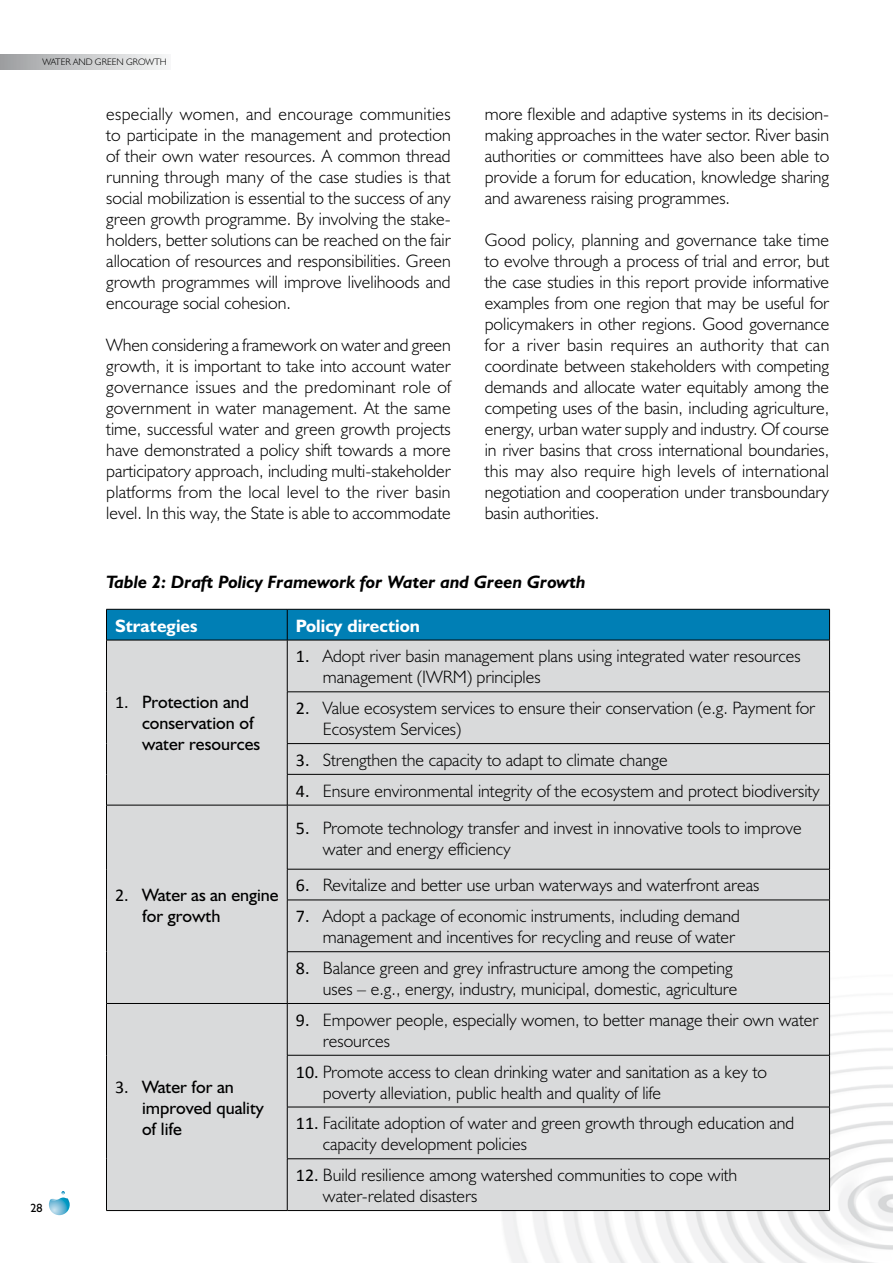
<style>
.page{position:relative;width:893px;height:1263px;background:#fff}
.page>*{position:absolute;margin:0;border:0;box-sizing:border-box;transform-origin:0 0}
.t1{font:300 18px/21px "Humanist 521 BT";color:#000}
.t2{font:18px/21px "Humanist 521 BT";color:#000}
.t3{font:italic 700 18px "Humanist 521 BT";color:#000}
.t4{font:700 18px "Humanist 521 BT";color:#fff}
.t5{font:12px "Humanist 521 BT";color:#000}
.t6{font:300 9.45px "Humanist 521 BT";color:#000}
.s1{font-family:"Calibri"}
.s2{font-family:"Calibri";font-weight:400}
</style>
<div class="page">
<svg style="left:0;top:54px;width:165px;height:15px;background:#c8cacb"></svg>
<svg style="left:49px;top:1191px;width:21px;height:24px"></svg>
<img style="left:485px;top:956px;width:408px;height:307px">
<div style="left:107px;top:610px;width:722px;height:30px;background:#007fb5"></div>
<div style="left:107px;top:641px;width:722px;height:569px;background:#d9dadb"></div>
<hr style="left:106px;top:609px;width:181px;height:1px;background:#000">
<hr style="left:106px;top:609px;width:1px;height:31px;background:#000">
<hr style="left:287px;top:609px;width:543px;height:1px;background:#000">
<hr style="left:287px;top:609px;width:1px;height:31px;background:#000">
<hr style="left:829px;top:609px;width:1px;height:31px;background:#000">
<hr style="left:106px;top:640px;width:181px;height:1px;background:#000">
<hr style="left:106px;top:640px;width:1px;height:52px;background:#000">
<hr style="left:106px;top:692px;width:1px;height:51px;background:#000">
<hr style="left:106px;top:743px;width:1px;height:31px;background:#000">
<hr style="left:106px;top:774px;width:1px;height:31px;background:#000">
<hr style="left:287px;top:640px;width:543px;height:1px;background:#000">
<hr style="left:287px;top:640px;width:1px;height:52px;background:#000">
<hr style="left:829px;top:640px;width:1px;height:52px;background:#000">
<hr style="left:287px;top:691px;width:543px;height:1px;background:#000">
<hr style="left:287px;top:692px;width:1px;height:51px;background:#000">
<hr style="left:829px;top:692px;width:1px;height:51px;background:#000">
<hr style="left:287px;top:743px;width:543px;height:1px;background:#000">
<hr style="left:287px;top:744px;width:1px;height:30px;background:#000">
<hr style="left:829px;top:744px;width:1px;height:30px;background:#000">
<hr style="left:287px;top:774px;width:543px;height:1px;background:#000">
<hr style="left:287px;top:774px;width:1px;height:31px;background:#000">
<hr style="left:829px;top:774px;width:1px;height:31px;background:#000">
<hr style="left:106px;top:805px;width:181px;height:1px;background:#000">
<hr style="left:106px;top:805px;width:1px;height:64px;background:#000">
<hr style="left:106px;top:869px;width:1px;height:31px;background:#000">
<hr style="left:106px;top:900px;width:1px;height:52px;background:#000">
<hr style="left:106px;top:952px;width:1px;height:51px;background:#000">
<hr style="left:287px;top:805px;width:543px;height:1px;background:#000">
<hr style="left:287px;top:805px;width:1px;height:64px;background:#000">
<hr style="left:829px;top:805px;width:1px;height:64px;background:#000">
<hr style="left:287px;top:869px;width:543px;height:1px;background:#000">
<hr style="left:287px;top:869px;width:1px;height:31px;background:#000">
<hr style="left:829px;top:869px;width:1px;height:31px;background:#000">
<hr style="left:287px;top:900px;width:543px;height:1px;background:#000">
<hr style="left:287px;top:900px;width:1px;height:51px;background:#000">
<hr style="left:829px;top:900px;width:1px;height:51px;background:#000">
<hr style="left:287px;top:951px;width:543px;height:1px;background:#000">
<hr style="left:287px;top:952px;width:1px;height:51px;background:#000">
<hr style="left:829px;top:952px;width:1px;height:51px;background:#000">
<hr style="left:106px;top:1003px;width:181px;height:1px;background:#000">
<hr style="left:106px;top:1004px;width:1px;height:51px;background:#000">
<hr style="left:106px;top:1055px;width:1px;height:52px;background:#000">
<hr style="left:106px;top:1107px;width:1px;height:52px;background:#000">
<hr style="left:106px;top:1159px;width:1px;height:51px;background:#000">
<hr style="left:106px;top:1210px;width:181px;height:1px;background:#000">
<hr style="left:287px;top:1003px;width:543px;height:1px;background:#000">
<hr style="left:287px;top:1004px;width:1px;height:51px;background:#000">
<hr style="left:829px;top:1004px;width:1px;height:51px;background:#000">
<hr style="left:287px;top:1055px;width:543px;height:1px;background:#000">
<hr style="left:287px;top:1055px;width:1px;height:52px;background:#000">
<hr style="left:829px;top:1055px;width:1px;height:52px;background:#000">
<hr style="left:287px;top:1107px;width:543px;height:1px;background:#000">
<hr style="left:287px;top:1107px;width:1px;height:51px;background:#000">
<hr style="left:829px;top:1107px;width:1px;height:51px;background:#000">
<hr style="left:287px;top:1158px;width:543px;height:1px;background:#000">
<hr style="left:287px;top:1159px;width:1px;height:51px;background:#000">
<hr style="left:829px;top:1159px;width:1px;height:51px;background:#000">
<hr style="left:287px;top:1210px;width:543px;height:1px;background:#000">
<p class="t6" style="left:43px;top:56px;width:126px">Water and Green Growth</p>
<p class="t1" style="left:106px;top:103px;width:346px;text-align:justify">especially women, and encourage communities to participate in the management and protection of their own water resources. A common thread running through many of the case studies is that social mobilization is essential to the success of any green growth programme. By involving the stake&shy;holders, better solutions can be reached on the fair allocation of resources and responsibilities. Green growth programmes will improve livelihoods and encourage social cohesion.</p>
<p class="t1" style="left:106px;top:334px;width:346px;text-align:justify">When considering a framework on water and green growth, it is important to take into account water governance issues and the predominant role of government in water management. At the same time, successful water and green growth projects have demonstrated a policy shift towards a more participatory approach, including multi-stakeholder platforms from the local level to the river basin level. In this way, the State is able to accommodate</p>
<p class="t1" style="left:485px;top:103px;width:346px;text-align:justify">more flexible and adaptive systems in its decision&shy;making approaches in the water sector. River basin authorities or committees have also been able to provide a forum for education, knowledge sharing and awareness raising programmes.</p>
<p class="t1" style="left:485px;top:229px;width:346px;text-align:justify">Good policy, planning and governance take time to evolve through a process of trial and error, but the case studies in this report provide informative examples from one region that may be useful for policymakers in other regions. Good governance for a river basin requires an authority that can coordinate between stakeholders with competing demands and allocate water equitably among the competing uses of the basin, including agriculture, energy, urban water supply and industry. Of course in river basins that cross international boundaries, this may also require high levels of international negotiation and cooperation under transboundary basin authorities.</p>
<p class="t3" style="left:106px;top:570px;width:481px">Table 2: Draft Policy Framework for Water and Green Growth</p>
<p class="t4" style="left:115px;top:614px;width:84px">Strategies</p>
<p class="t4" style="left:296px;top:614px;width:126px">Policy direction</p>
<p class="t5" style="left:30px;top:1200px;width:14px">28</p>
<p class="t2" style="left:142px;top:691px;width:120px;text-indent:-27px"><span class="s1">1.</span> Protection and conservation of water resources</p>
<p class="t2" style="left:142px;top:884px;width:138px;text-indent:-27px"><span class="s1">2.</span> Water as an engine for growth</p>
<p class="t2" style="left:142px;top:1076px;width:123px;text-indent:-27px"><span class="s1">3.</span> Water for an improved quality of life</p>
<p class="t1" style="left:323px;top:645px;width:479px;text-indent:-27px"><span class="s2">1.</span> Adopt river basin management plans using integrated water resources management (IWRM) principles</p>
<p class="t1" style="left:323px;top:697px;width:494px;text-indent:-27px"><span class="s2">2.</span> Value ecosystem services to ensure their conservation (e.g. Payment for<br>Ecosystem Services)</p>
<p class="t1" style="left:296px;top:749px;width:373px"><span class="s2">3.</span> Strengthen the capacity to adapt to climate change</p>
<p class="t1" style="left:296px;top:780px;width:525px"><span class="s2">4.</span> Ensure environmental integrity of the ecosystem and protect biodiversity</p>
<p class="t1" style="left:323px;top:816px;width:480px;text-indent:-27px"><span class="s2">5.</span> Promote technology transfer and invest in innovative tools to improve water and energy efficiency</p>
<p class="t1" style="left:296px;top:874px;width:465px"><span class="s2">6.</span> Revitalize and better use urban waterways and waterfront areas</p>
<p class="t1" style="left:296px;top:905px;width:446px;text-align:right"><span class="s2">7.</span> Adopt a package of economic instruments, including demand management and incentives for recycling and reuse of water</p>
<p class="t1" style="left:296px;top:957px;width:443px;text-align:right"><span class="s2">8.</span> Balance green and grey infrastructure among the competing uses – e.g., energy, industry, municipal, domestic, agriculture</p>
<p class="t1" style="left:323px;top:1009px;width:497px;text-indent:-27px"><span class="s2">9.</span> Empower people, especially women, to better manage their own water resources</p>
<p class="t1" style="left:323px;top:1060px;width:446px;text-indent:-27px"><span class="s2">10.</span> Promote access to clean drinking water and sanitation as a key to poverty alleviation, public health and quality of life</p>
<p class="t1" style="left:323px;top:1112px;width:473px;text-indent:-27px"><span class="s2">11.</span> Facilitate adoption of water and green growth through education and capacity development policies</p>
<p class="t1" style="left:323px;top:1164px;width:416px;text-indent:-27px"><span class="s2">12.</span> Build resilience among watershed communities to cope with water-related disasters</p>
</div>
